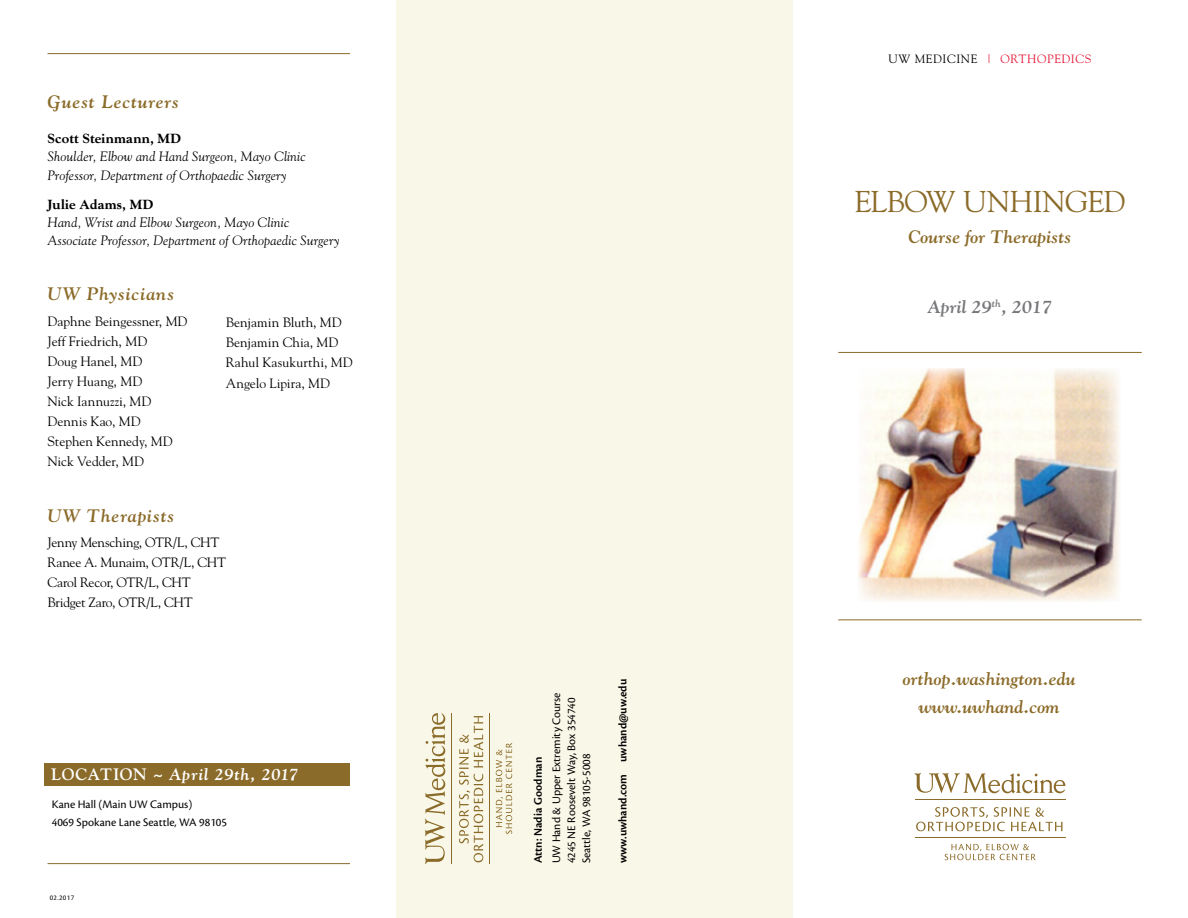
<style>
.page{position:relative;width:1188px;height:918px;background:#fff}
.page>*{position:absolute;margin:0;border:0;box-sizing:border-box;transform-origin:0 0}
.t1{font:30px "Goudy";letter-spacing:-.02em;color:#8b6b29}
.t2{font:italic 700 18px/28.5px "Goudy";color:#8b6b29;text-align:center}
.t3{font:italic 700 18px "Goudy";letter-spacing:.045em;color:#8b6b29}
.t4{font:italic 700 18px "Goudy";color:#77787b}
.t5{font:italic 700 18px "Goudy";letter-spacing:.04em;color:#8b6b29}
.t6{font:italic 700 16.5px "Goudy";letter-spacing:.04em;color:#fff}
.t7{font:13.5px/20.1px "Goudy";letter-spacing:-.005em;color:#000}
.t8{font:italic 13.5px/19.5px "Goudy";letter-spacing:.01em;color:#000}
.t9{font:800 13.5px "Goudy";letter-spacing:.015em;color:#000}
.t10{font:12px/15px "Cronos Pro";color:#000}
.t11{font:600 12px "Cronos Pro";color:#000}
.t12{font:12px "Goudy";letter-spacing:.05em;color:#e71939}
.t13{font:7.5px "Cronos Pro";letter-spacing:.05em;color:#000}
.s1{font-style:normal}
.s2{color:#000}
</style>
<div class="page">
<div style="left:396px;top:0;width:396px;height:918px;background:#f9f7e7"></div>
<hr style="left:48px;top:863px;width:302px;height:1px;background:#8b6b29">
<hr style="left:48px;top:53px;width:302px;height:1px;background:#8b6b29">
<svg style="left:945px;top:844px;width:91px;height:16px"></svg>
<hr style="left:915px;top:838px;width:150px;height:1px;background:#8b6b29">
<hr style="left:915px;top:799px;width:150px;height:1px;background:#8b6b29">
<svg style="left:916px;top:807px;width:146px;height:24px"></svg>
<svg style="left:915px;top:773px;width:150px;height:20px"></svg>
<svg style="left:496px;top:743px;width:16px;height:91px"></svg>
<hr style="left:489px;top:713px;width:1px;height:151px;background:#8b6b29">
<hr style="left:451px;top:713px;width:1px;height:151px;background:#8b6b29">
<svg style="left:459px;top:716px;width:24px;height:146px"></svg>
<svg style="left:425px;top:713px;width:20px;height:151px"></svg>
<hr style="left:838px;top:620px;width:304px;height:1px;background:#8b6b29">
<hr style="left:838px;top:352px;width:304px;height:1px;background:#8b6b29">
<img style="left:858px;top:368px;width:262px;height:233px">
<div style="left:44px;top:763px;width:306px;height:23px;background:#8b6b29"></div>
<h2 class="t5" style="left:48px;top:91px;width:133px">Guest Lecturers</h2>
<p class="t9" style="left:48px;top:130px;width:135px">Scott Steinmann, MD</p>
<p class="t8" style="left:48px;top:146px;width:260px">Shoulder, Elbow and Hand Surgeon, Mayo Clinic<br>Professor, Department of Orthopaedic Surgery</p>
<p class="t9" style="left:48px;top:196px;width:107px">Julie Adams, MD</p>
<p class="t8" style="left:48px;top:213px;width:294px;line-height:18px">Hand, Wrist and Elbow Surgeon, Mayo Clinic<br>Associate Professor, Department of Orthopaedic Surgery</p>
<h2 class="t3" style="left:48px;top:283px;width:128px">UW Physicians</h2>
<p class="t7" style="left:48px;top:311px;width:141px">Daphne Beingessner, MD<br>Jeff Friedrich, MD<br>Doug Hanel, MD<br>Jerry Huang, MD<br>Nick Iannuzzi, MD<br>Dennis Kao, MD<br>Stephen Kennedy, MD<br>Nick Vedder, MD</p>
<p class="t7" style="left:226px;top:312px;width:128px">Benjamin Bluth, MD<br>Benjamin Chia, MD<br>Rahul Kasukurthi, MD<br>Angelo Lipira, MD</p>
<h2 class="t3" style="left:48px;top:504px;width:129px">UW Therapists</h2>
<p class="t7" style="left:48px;top:532px;width:180px">Jenny Mensching, OTR/L, CHT<br>Ranee A. Munaim, OTR/L, CHT<br>Carol Recor, OTR/L, CHT<br>Bridget Zaro, OTR/L, CHT</p>
<p class="t6" style="left:51px;top:764px;width:249px"><span class="s1">LOCATION ~</span> April 29th, 2017</p>
<p class="t10" style="left:52px;top:795px;width:177px;line-height:18.3px">Kane Hall (Main UW Campus)<br>4069 Spokane Lane Seattle, WA 98105</p>
<p class="t13" style="left:50px;top:893px;width:26px">02.2017</p>
<p class="t12" style="left:889px;top:52px;width:204px"><span class="s2">UW MEDICINE</span> | ORTHOPEDICS</p>
<h1 class="t1" style="left:855px;top:183px;width:272px">ELBOW UNHINGED</h1>
<h2 class="t2" style="left:908px;top:222px;width:165px">Course for Therapists</h2>
<h2 class="t4" style="left:928px;top:295px;width:126px">April 29<sup>th</sup>, 2017</h2>
<p class="t11" style="left:531px;top:863px;width:108px;rotate:-90deg">Attn: Nadia Goodman</p>
<p class="t10" style="left:549px;top:863px;width:173px;rotate:-90deg">UW Hand &amp; Upper Extremity Course<br>4245 NE Roosevelt Way, Box 354740<br>Seattle, WA 98105-5008</p>
<p class="t11" style="left:616px;top:863px;width:186px;rotate:-90deg">www.uwhand.com uwhand@uw.edu</p>
<h2 class="t2" style="left:903px;top:664px;width:174px">orthop.washington.edu www.uwhand.com</h2>
</div>
